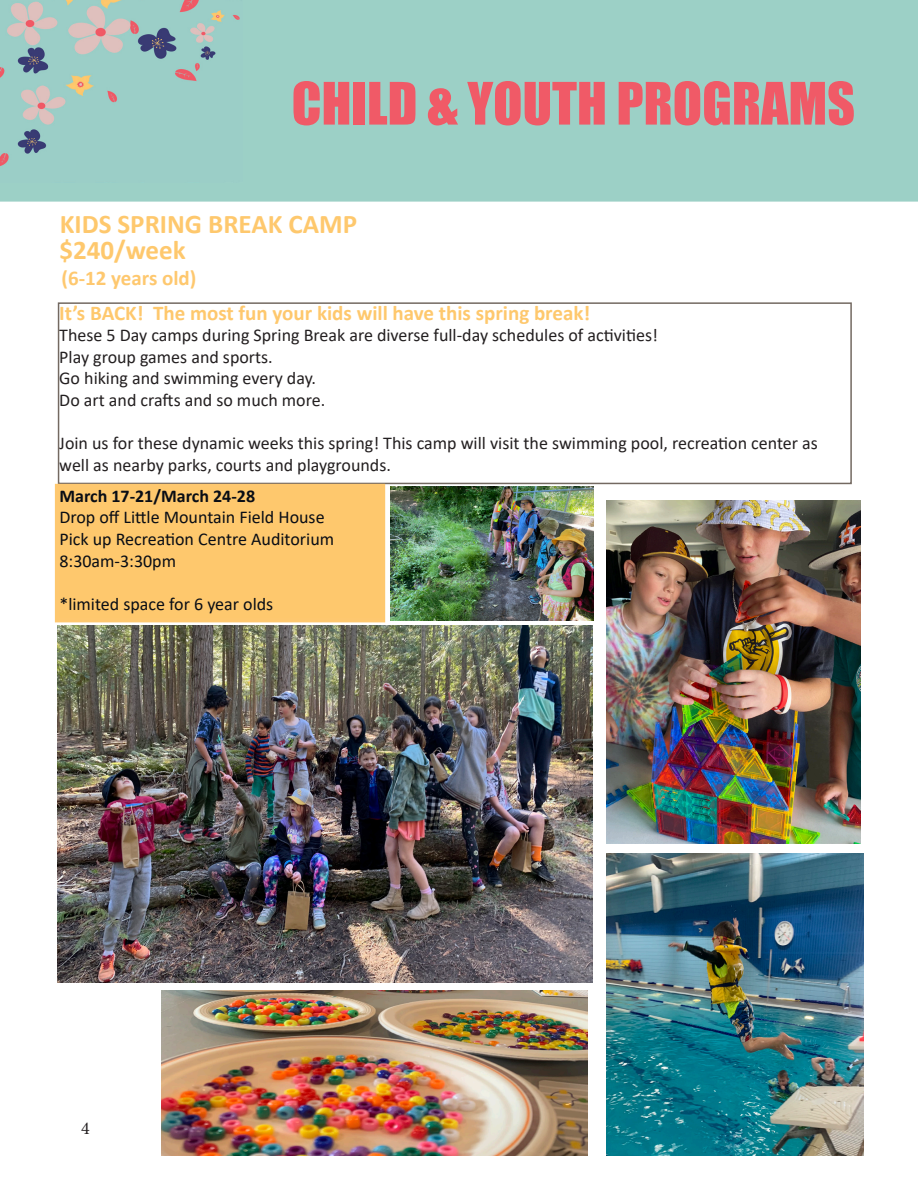
<style>
.page{position:relative;width:918px;height:1188px;background:#fff}
.page>*{position:absolute;margin:0;border:0;box-sizing:border-box;transform-origin:0 0}
.t1{font:54px "Impact";color:#f05a67}
.t2{font:700 27px "Calibri";color:#fec86d}
.t3{font:700 21px "Calibri";color:#fec86d}
.t4{font:700 21px "Calibri";color:#fec86f}
.t5{font:18px/21.6px "Calibri";color:#231f20}
.t6{font:18px/21.6px "Calibri";color:#090d15}
.t7{font:700 18px "Calibri";color:#090d15}
.t8{font:18px "Minion Pro";color:#231f20}
</style>
<div class="page">
<div style="left:0;top:0;width:918px;height:202px;background:#9cd0c6"></div>
<img style="left:0;top:0;width:243px;height:183px">
<div style="left:58px;top:302px;width:794px;height:182px;border:2px solid #736961"></div>
<div style="left:57px;top:486px;width:326px;height:134px;background:#fec86d"></div>
<div style="left:55px;top:484px;width:330px;height:138px;border:4px solid #fec86f"></div>
<img style="left:391px;top:487px;width:203px;height:134px">
<img style="left:607px;top:500px;width:253px;height:344px">
<img style="left:58px;top:625px;width:534px;height:358px">
<img style="left:607px;top:853px;width:257px;height:303px">
<img style="left:161px;top:990px;width:427px;height:166px">
<p class="t1" style="left:292px;top:62px;width:565px">CHILD &amp; YOUTH PROGRAMS</p>
<p class="t2" style="left:60px;top:205px;width:299px">KIDS SPRING BREAK CAMP</p>
<p class="t2" style="left:59px;top:231px;width:128px">$240/week</p>
<p class="t4" style="left:62px;top:263px;width:136px">(6-12 years old)</p>
<p class="t3" style="left:59px;top:298px;width:533px">It’s BACK! The most fun your kids will have this spring break!</p>
<p class="t5" style="left:59px;top:324px;width:600px">These 5 Day camps during Spring Break are diverse full-day schedules of activities!</p>
<p class="t5" style="left:59px;top:346px;width:215px">Play group games and sports.</p>
<p class="t5" style="left:59px;top:367px;width:258px">Go hiking and swimming every day.</p>
<p class="t5" style="left:59px;top:389px;width:268px">Do art and crafts and so much more.</p>
<p class="t5" style="left:59px;top:432px;width:760px">Join us for these dynamic weeks this spring! This camp will visit the swimming pool, recreation center as well as nearby parks, courts and playgrounds.</p>
<p class="t7" style="left:59px;top:483px;width:197px">March 17-21/March 24-28</p>
<p class="t6" style="left:59px;top:506px;width:276px">Drop off Little Mountain Field House<br>Pick up Recreation Centre Auditorium<br>8:30am-3:30pm</p>
<p class="t6" style="left:59px;top:593px;width:215px">*limited space for 6 year olds</p>
<p class="t8" style="left:81px;top:1116px;width:10px">4</p>
</div>
